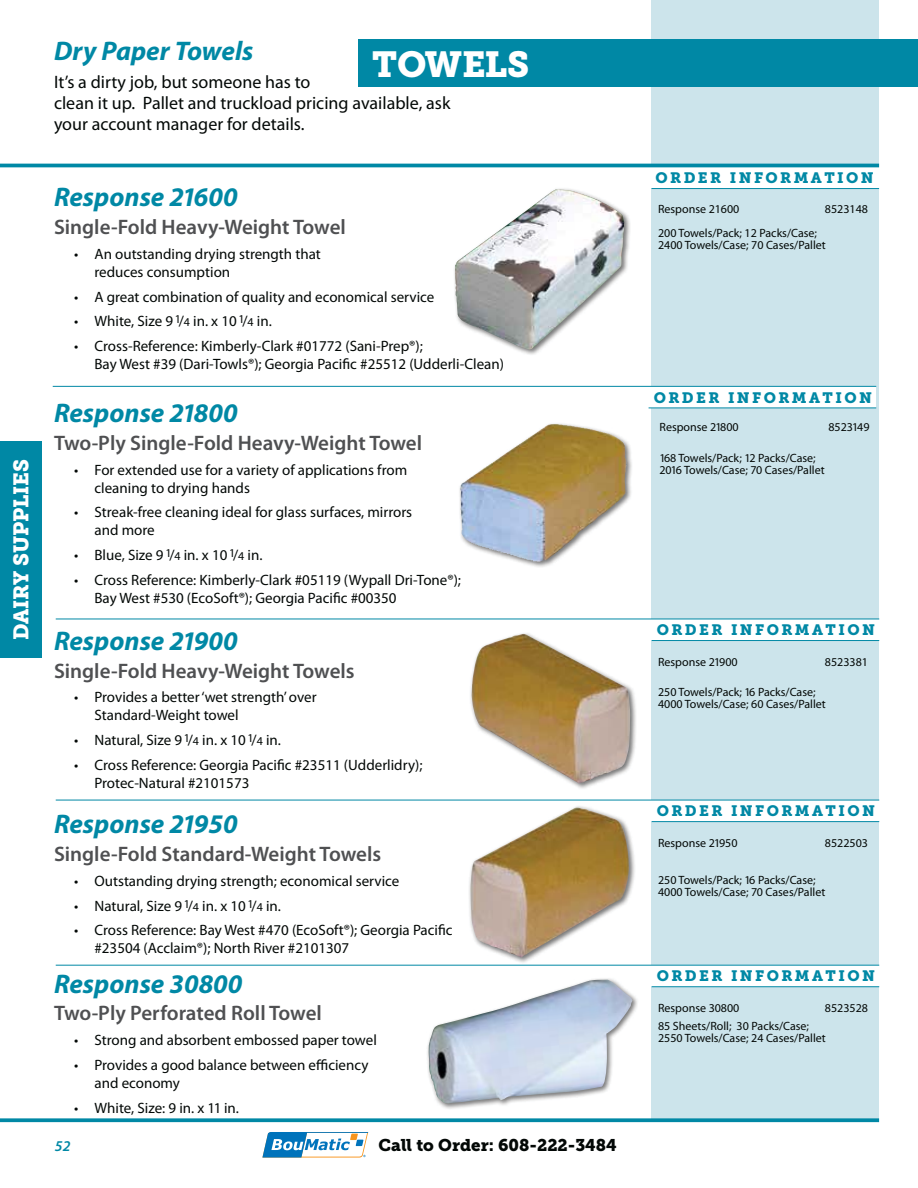
<style>
.page{position:relative;width:918px;height:1188px;background:#fff}
.page>*{position:absolute;margin:0;border:0;box-sizing:border-box;transform-origin:0 0}
.t1{font:36px "Museo Slab 900";color:#fff}
.t2{font:italic 700 27px "Myriad Pro";color:#0088a5}
.t3{font:600 21px "Myriad Pro";color:#4f5052}
.t4{font:21px "Museo Slab 900";letter-spacing:-.01em;color:#fff}
.t5{font:18px/21px "Myriad Pro";color:#030806}
.t6{font:16.8px "Museo Slab 900";color:#030806}
.t7{font:15px/18px "Myriad Pro";color:#030806}
.t8{font:15px "Museo Slab 900";letter-spacing:.16em;color:#0088a5}
.t9{font:italic 600 15px "Myriad Pro";color:#0088a5}
.t10{font:12px/12px "Myriad Pro";color:#030806}
.s1{font-size:12px}
</style>
<div class="page">
<img style="left:459px;top:423px;width:173px;height:144px">
<img style="left:460px;top:424px;width:91px;height:130px">
<img style="left:469px;top:806px;width:166px;height:157px">
<img style="left:471px;top:807px;width:158px;height:150px">
<img style="left:470px;top:633px;width:166px;height:156px">
<img style="left:471px;top:634px;width:159px;height:150px">
<img style="left:427px;top:978px;width:210px;height:131px">
<img style="left:429px;top:980px;width:204px;height:123px">
<img style="left:454px;top:188px;width:176px;height:167px">
<img style="left:455px;top:189px;width:169px;height:161px">
<div style="left:651px;top:0;width:228px;height:1118px;background:#cce4eb"></div>
<svg style="left:0;top:1118px;width:879px;height:4px;background:#1692ac"></svg>
<svg style="left:262px;top:1132px;width:106px;height:26px"></svg>
<div style="left:647px;top:167px;width:235px;height:22px;background:#fff"></div>
<hr style="left:651px;top:188px;width:228px;height:1px;background:#0088a5">
<hr style="left:0;top:164px;width:879px;height:3px;background:#0088a5">
<div style="left:0;top:442px;width:42px;height:216px;background:#0088a5"></div>
<div style="left:645px;top:386px;width:231px;height:22px;background:#fff"></div>
<hr style="left:53px;top:386px;width:823px;height:1px;background:#0088a5">
<hr style="left:649px;top:408px;width:227px;height:1px;background:#0088a5">
<div style="left:648px;top:619px;width:231px;height:22px;background:#fff"></div>
<hr style="left:56px;top:619px;width:823px;height:1px;background:#0088a5">
<hr style="left:652px;top:640px;width:227px;height:1px;background:#0088a5">
<div style="left:648px;top:800px;width:231px;height:22px;background:#fff"></div>
<hr style="left:56px;top:800px;width:823px;height:1px;background:#0088a5">
<hr style="left:652px;top:821px;width:227px;height:1px;background:#0088a5">
<div style="left:648px;top:965px;width:231px;height:22px;background:#fff"></div>
<hr style="left:56px;top:965px;width:823px;height:1px;background:#0088a5">
<hr style="left:652px;top:986px;width:227px;height:1px;background:#0088a5">
<div style="left:359px;top:39px;width:559px;height:48px;background:#0088a5"></div>
<h3 class="t4" style="left:9px;top:640px;width:182px;rotate:-90deg">DAIRY SUPPLIES</h3>
<h2 class="t2" style="left:54px;top:35px;width:201px">Dry Paper Towels</h2>
<p class="t5" style="left:54px;top:72px;width:398px">It’s a dirty job, but someone has to<br>clean it up. Pallet and truckload pricing available, ask your account manager for details.</p>
<h1 class="t1" style="left:372px;top:43px;width:159px">TOWELS</h1>
<h2 class="t2" style="left:54px;top:181px;width:185px">Response 21600</h2>
<h3 class="t3" style="left:54px;top:219px;width:293px">Single-Fold Heavy-Weight Towel</h3>
<p class="t7" style="left:95px;top:246px;width:228px;text-indent:-20px">• An outstanding drying strength that reduces consumption</p>
<p class="t7" style="left:74px;top:289px;width:362px">• A great combination of quality and economical service</p>
<p class="t7" style="left:74px;top:313px;width:199px">• White, Size 9 <sup>1</sup>/<span class="s1">4</span> in. x 10 <sup>1</sup>/<span class="s1">4</span> in.</p>
<p class="t7" style="left:95px;top:338px;width:411px;text-indent:-20px">• Cross-Reference: Kimberly-Clark #01772 (Sani-Prep®);<br>Bay West #39 (Dari-Towls®); Georgia Pacific #25512 (Udderli-Clean)</p>
<h2 class="t2" style="left:54px;top:397px;width:185px">Response 21800</h2>
<h3 class="t3" style="left:54px;top:435px;width:370px">Two-Ply Single-Fold Heavy-Weight Towel</h3>
<p class="t7" style="left:95px;top:462px;width:314px;text-indent:-20px">• For extended use for a variety of applications from cleaning to drying hands</p>
<p class="t7" style="left:95px;top:504px;width:319px;text-indent:-20px">• Streak-free cleaning ideal for glass surfaces, mirrors and more</p>
<p class="t7" style="left:74px;top:547px;width:190px">• Blue, Size 9 <sup>1</sup>/<span class="s1">4</span> in. x 10 <sup>1</sup>/<span class="s1">4</span> in.</p>
<p class="t7" style="left:95px;top:572px;width:368px;text-indent:-20px">• Cross Reference: Kimberly-Clark #05119 (Wypall Dri-Tone®);<br>Bay West #530 (EcoSoft®); Georgia Pacific #00350</p>
<h2 class="t2" style="left:54px;top:625px;width:185px">Response 21900</h2>
<h3 class="t3" style="left:54px;top:663px;width:302px">Single-Fold Heavy-Weight Towels</h3>
<p class="t7" style="left:95px;top:689px;width:224px;text-indent:-20px">• Provides a better ‘wet strength’ over<br>Standard-Weight towel</p>
<p class="t7" style="left:74px;top:732px;width:208px">• Natural, Size 9 <sup>1</sup>/<span class="s1">4</span> in. x 10 <sup>1</sup>/<span class="s1">4</span> in.</p>
<p class="t7" style="left:95px;top:757px;width:329px;text-indent:-20px">• Cross Reference: Georgia Pacific #23511 (Udderlidry);<br>Protec-Natural #2101573</p>
<h2 class="t2" style="left:54px;top:808px;width:185px">Response 21950</h2>
<h3 class="t3" style="left:54px;top:846px;width:329px">Single-Fold Standard-Weight Towels</h3>
<p class="t7" style="left:74px;top:873px;width:327px">• Outstanding drying strength; economical service</p>
<p class="t7" style="left:74px;top:898px;width:208px">• Natural, Size 9 <sup>1</sup>/<span class="s1">4</span> in. x 10 <sup>1</sup>/<span class="s1">4</span> in.</p>
<p class="t7" style="left:95px;top:922px;width:360px;text-indent:-20px">• Cross Reference: Bay West #470 (EcoSoft®); Georgia Pacific #23504 (Acclaim®); North River #2101307</p>
<h2 class="t2" style="left:54px;top:968px;width:190px">Response 30800</h2>
<h3 class="t3" style="left:54px;top:1005px;width:270px">Two-Ply Perforated Roll Towel</h3>
<p class="t7" style="left:74px;top:1032px;width:304px">• Strong and absorbent embossed paper towel</p>
<p class="t7" style="left:95px;top:1057px;width:275px;text-indent:-20px">• Provides a good balance between efficiency and economy</p>
<p class="t7" style="left:74px;top:1100px;width:166px">• White, Size: 9 in. x 11 in.</p>
<p class="t9" style="left:55px;top:1137px;width:17px">52</p>
<p class="t6" style="left:379px;top:1135px;width:240px">Call to Order: 608-222-3484</p>
<p class="t8" style="left:656px;top:169px;width:220px">ORDER INFORMATION</p>
<p class="t10" style="left:658px;top:204px;width:83px">Response 21600</p>
<p class="t10" style="left:825px;top:204px;width:45px">8523148</p>
<p class="t10" style="left:658px;top:228px;width:169px">200 Towels/Pack; 12 Packs/Case;<br>2400 Towels/Case; 70 Cases/Pallet</p>
<p class="t8" style="left:654px;top:389px;width:220px">ORDER INFORMATION</p>
<p class="t10" style="left:660px;top:422px;width:81px">Response 21800</p>
<p class="t10" style="left:828px;top:422px;width:43px">8523149</p>
<p class="t10" style="left:660px;top:452px;width:167px">168 Towels/Pack; 12 Packs/Case;<br>2016 Towels/Case; 70 Cases/Pallet</p>
<p class="t8" style="left:657px;top:621px;width:220px">ORDER INFORMATION</p>
<p class="t10" style="left:658px;top:656px;width:81px">Response 21900</p>
<p class="t10" style="left:825px;top:656px;width:45px">8523381</p>
<p class="t10" style="left:658px;top:687px;width:169px">250 Towels/Pack; 16 Packs/Case;<br>4000 Towels/Case; 60 Cases/Pallet</p>
<p class="t8" style="left:657px;top:802px;width:220px">ORDER INFORMATION</p>
<p class="t10" style="left:658px;top:837px;width:81px">Response 21950</p>
<p class="t10" style="left:825px;top:837px;width:45px">8522503</p>
<p class="t10" style="left:658px;top:875px;width:169px">250 Towels/Pack; 16 Packs/Case;<br>4000 Towels/Case; 70 Cases/Pallet</p>
<p class="t8" style="left:657px;top:967px;width:220px">ORDER INFORMATION</p>
<p class="t10" style="left:658px;top:1002px;width:83px">Response 30800</p>
<p class="t10" style="left:825px;top:1002px;width:45px">8523528</p>
<p class="t10" style="left:658px;top:1021px;width:169px">85 Sheets/Roll; 30 Packs/Case;<br>2550 Towels/Case; 24 Cases/Pallet</p>
</div>
